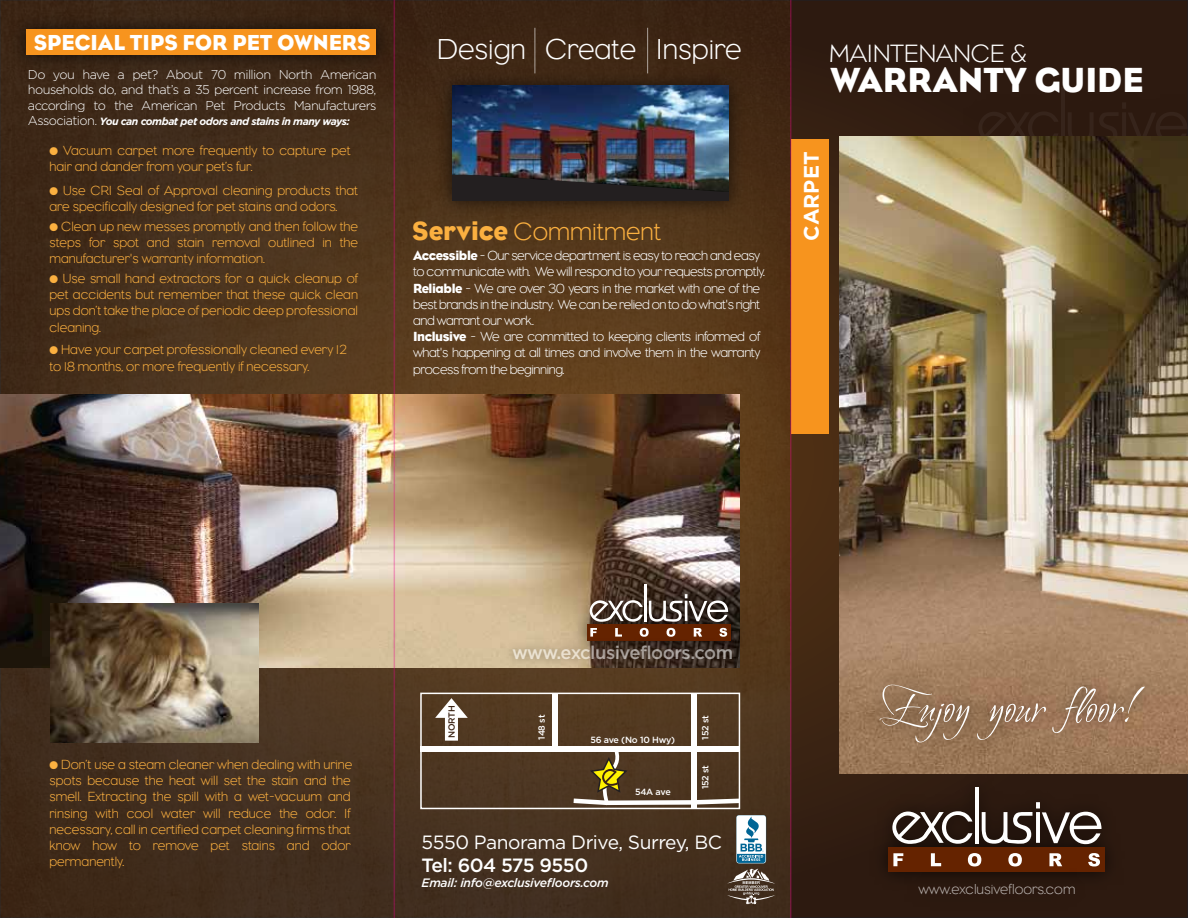
<style>
.page{position:relative;width:1188px;height:918px;background:#fff}
.page>*{position:absolute;margin:0;border:0;box-sizing:border-box;transform-origin:0 0}
.t1{font:53.4px "Ambiance BT Coalesce";color:#fff}
.t2{font:35.55px "Eagle";color:#fff}
.t3{font:300 29.55px "Eagle";color:#fff}
.t4{font:300 25.65px "Eagle";color:#fbb040}
.t5{font:300 25.65px "Eagle";color:#fff}
.t6{font:22.2px "Eagle";color:#fff}
.t7{font:700 21px "Gotham";color:#fff}
.t8{font:19.2px "Gotham";letter-spacing:-.025em;color:#fff}
.t9{font:500 19.2px "Gotham";letter-spacing:-.025em;color:#fff}
.t10{font:500 18.3px "Gotham";letter-spacing:-.025em;color:#fff}
.t11{font:300 14.4px "Eagle";color:#fff}
.t12{font:300 13.5px/16.2px "Eagle";color:#fbb040}
.t13{font:300 13.5px/16.2px "Eagle";letter-spacing:-.03em;color:#fff}
.t14{font:300 12.75px/15.3px "Gotham";letter-spacing:-.045em;color:#fff;text-align:justify}
.t15{font:italic 500 12.15px "Gotham";letter-spacing:-.025em;color:#fff}
.t16{font:italic 700 10.5px "Gotham";letter-spacing:-.045em;color:#fff}
.t17{font:500 9px "Gotham";letter-spacing:-.03em;color:#fff}
.t18{font:500 9px "Gotham";letter-spacing:-.025em;color:#3c2415}
.s1{font-weight:300;font-style:normal;font-size:12.75px}
.s2{font-weight:400;font-size:27px}
.s3{font-weight:400}
</style>
<div class="page">
<svg style="left:792px;top:3px;width:393px;height:912px;background:#341f11"></svg>
<img style="left:0;top:0;width:790px;height:918px">
<img style="left:866px;top:773px;width:262px;height:122px">
<hr style="left:975px;top:787px;width:4px;height:57px;background:#fff">
<svg style="left:892px;top:811px;width:80px;height:33px"></svg>
<svg style="left:982px;top:802px;width:120px;height:42px"></svg>
<div style="left:888px;top:848px;width:217px;height:24px;background:#652300"></div>
<svg style="left:893px;top:853px;width:10px;height:13px"></svg>
<svg style="left:931px;top:853px;width:4px;height:6px"></svg>
<svg style="left:968px;top:853px;width:13px;height:6px"></svg>
<svg style="left:1008px;top:853px;width:14px;height:6px"></svg>
<svg style="left:1049px;top:853px;width:13px;height:6px"></svg>
<svg style="left:1088px;top:853px;width:12px;height:13px"></svg>
<div style="left:952px;top:65px;width:236px;height:130px;background:#2d1a10"></div>
<hr style="left:1061px;top:87px;width:4px;height:57px;background:#36241b">
<svg style="left:978px;top:111px;width:81px;height:25px;background:#2f1c12"></svg>
<svg style="left:1068px;top:102px;width:120px;height:42px;background:#2e1b12"></svg>
<svg style="left:727px;top:815px;width:48px;height:89px"></svg>
<div style="left:691px;top:693px;width:5px;height:115px;background:#fff"></div>
<div style="left:552px;top:693px;width:6px;height:57px;background:#fff"></div>
<div style="left:421px;top:746px;width:318px;height:6px;background:#fff"></div>
<div style="left:606px;top:800px;width:87px;height:5px;background:#fff"></div>
<svg style="left:689px;top:796px;width:48px;height:10px"></svg>
<svg style="left:435px;top:698px;width:33px;height:43px"></svg>
<svg style="left:569px;top:752px;width:60px;height:54px;background:#6e5c36"></svg>
<div style="left:420px;top:693px;width:320px;height:116px;border:2px solid #fff"></div>
<div style="left:791px;top:139px;width:38px;height:294px;background:#f7941e"></div>
<img style="left:840px;top:136px;width:347px;height:637px">
<img style="left:896px;top:859px;width:202px;height:59px">
<img style="left:4px;top:6px;width:395px;height:71px">
<div style="left:27px;top:29px;width:349px;height:26px;background:#f7941e"></div>
<img style="left:0;top:395px;width:740px;height:273px">
<img style="left:565px;top:562px;width:188px;height:101px">
<hr style="left:645px;top:584px;width:2px;height:38px;background:#fff">
<svg style="left:590px;top:600px;width:53px;height:22px"></svg>
<svg style="left:649px;top:594px;width:79px;height:28px"></svg>
<div style="left:587px;top:624px;width:144px;height:16px;background:#652300"></div>
<svg style="left:590px;top:628px;width:7px;height:2px"></svg>
<svg style="left:640px;top:628px;width:8px;height:2px"></svg>
<svg style="left:667px;top:628px;width:8px;height:2px"></svg>
<svg style="left:694px;top:628px;width:8px;height:2px"></svg>
<svg style="left:719px;top:628px;width:8px;height:2px"></svg>
<hr style="left:394px;top:0;width:1px;height:918px;background:#ec008c">
<hr style="left:790px;top:0;width:2px;height:918px;background:#ec008c">
<img style="left:499px;top:630px;width:248px;height:45px">
<img style="left:51px;top:603px;width:207px;height:139px">
<img style="left:857px;top:654px;width:310px;height:116px">
<img style="left:405px;top:56px;width:403px;height:178px">
<img style="left:452px;top:86px;width:277px;height:89px">
<img style="left:452px;top:175px;width:277px;height:25px">
<svg style="left:567px;top:153px;width:15px;height:6px"></svg>
<hr style="left:534px;top:28px;width:1px;height:45px;background:#fff">
<hr style="left:647px;top:28px;width:1px;height:45px;background:#fff">
<h3 class="t6" style="left:34px;top:28px;width:338px">SPECIAL TIPS FOR PET OWNERS</h3>
<p class="t14" style="left:28px;top:67px;width:350px">Do you have a pet? About 70 million North American households do, and that’s a 35 percent increase from 1988, according to the American Pet Products Manufacturers</p>
<p class="t16" style="left:28px;top:114px;width:324px"><span class="s1">Association.</span> You can combat pet odors and stains in many ways:</p>
<p class="t12" style="left:50px;top:142px;width:303px">• Vacuum carpet more frequently to capture pet hair and dander from your pet’s fur.</p>
<p class="t12" style="left:50px;top:182px;width:310px">• Use CRI Seal of Approval cleaning products that are specifically designed for pet stains and odors.</p>
<p class="t12" style="left:50px;top:218px;width:310px;text-align:justify">• Clean up new messes promptly and then follow the steps for spot and stain removal outlined in the manufacturer's warranty information.</p>
<p class="t12" style="left:50px;top:270px;width:310px;text-align:justify">• Use small hand extractors for a quick cleanup of pet accidents but remember that these quick clean ups don’t take the place of periodic deep professional cleaning.</p>
<p class="t12" style="left:50px;top:341px;width:299px">• Have your carpet professionally cleaned every 12 to 18 months, or more frequently if necessary.</p>
<h3 class="t3" style="left:437px;top:30px;width:306px">Design Create Inspire</h3>
<h3 class="t4" style="left:412px;top:215px;width:250px"><span class="s2">Service</span> Commitment</h3>
<p class="t13" style="left:413px;top:247px;width:354px"><span class="s3">Accessible</span> - Our service department is easy to reach and easy to communicate with. We will respond to your requests promptly.<br><span class="s3">Reliable</span> - We are over 30 years in the market with one of the best brands in the industry. We can be relied on to do what's right and warrant our work.<br><span class="s3">Inclusive</span> - We are committed to keeping clients informed of what's happening at all times and involve them in the warranty process from the beginning.</p>
<h3 class="t5" style="left:829px;top:37px;width:199px">MAINTENANCE &amp;</h3>
<h2 class="t2" style="left:831px;top:58px;width:314px">WARRANTY GUIDE</h2>
<h3 class="t7" style="left:799px;top:241px;width:91px;rotate:-90deg">CARPET</h3>
<p class="t12" style="left:50px;top:756px;width:305px">• Don’t use a steam cleaner when dealing with urine spots because the heat will set the stain and the smell. Extracting the spill with a wet-vacuum and rinsing with cool water will reduce the odor. If necessary, call in certified carpet cleaning firms that know how to remove pet stains and odor permanently.</p>
<p class="t18" style="left:447px;top:738px;width:34px;rotate:-90deg">NORTH</p>
<h3 class="t10" style="left:512px;top:642px;width:223px">www.exclusivefloors.com</h3>
<p class="t17" style="left:537px;top:740px;width:26px;rotate:-90deg">148 st</p>
<p class="t17" style="left:700px;top:740px;width:26px;rotate:-90deg">152 st</p>
<p class="t17" style="left:700px;top:789px;width:26px;rotate:-90deg">152 st</p>
<p class="t17" style="left:590px;top:735px;width:86px">56 ave (No 10 Hwy)</p>
<p class="t17" style="left:635px;top:787px;width:37px">54A ave</p>
<h3 class="t8" style="left:422px;top:832px;width:302px">5550 Panorama Drive, Surrey, BC</h3>
<h3 class="t9" style="left:422px;top:855px;width:168px">Tel: 604 575 9550</h3>
<p class="t15" style="left:422px;top:875px;width:189px">Email: info@exclusivefloors.com</p>
<h1 class="t1" style="left:880px;top:675px;width:257px">Enjoy your floor!</h1>
<p class="t11" style="left:918px;top:880px;width:159px">www.exclusivefloors.com</p>
</div>
